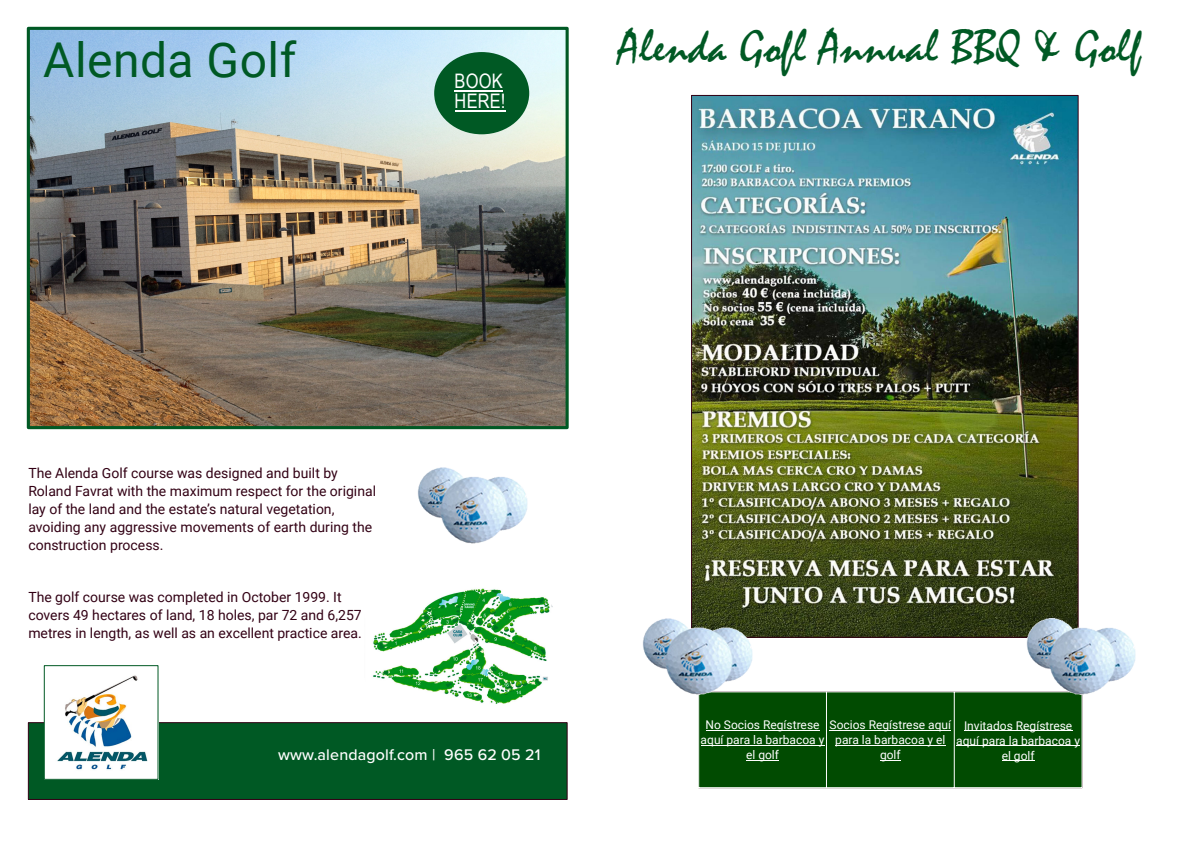
<style>
.page{position:relative;width:1191px;height:842px;background:#fff}
.page>*{position:absolute;margin:0;border:0;box-sizing:border-box;transform-origin:0 0}
.t1{font:48px "Mistral";letter-spacing:.01em;color:#005924}
.t2{font:48px "Roboto";letter-spacing:.01em;color:#005924}
.t3{font:20px/20px "Arial Narrow";letter-spacing:.01em;color:#fff}
.t4{font:500 16px "Proxima Nova";letter-spacing:.01em;color:#fff}
.t5{font:14px/18px "Roboto";color:#320014}
.t6{font:12px/15px "Roboto";color:#fff;text-align:center}
</style>
<div class="page">
<img style="left:373px;top:588px;width:180px;height:116px">
<div style="left:28px;top:722px;width:539px;height:78px;background:#005924;border:1px solid #320014"></div>
<img style="left:31px;top:31px;width:533px;height:394px">
<div style="left:27px;top:27px;width:541px;height:402px;border:3px solid #005924"></div>
<img style="left:418px;top:467px;width:110px;height:77px">
<img style="left:46px;top:675px;width:110px;height:103px">
<div style="left:44px;top:665px;width:114px;height:115px;border:1px solid #005924"></div>
<div style="left:434px;top:52px;width:95px;height:82px;background:#005924;border-radius:50%"></div>
<hr style="left:454px;top:90px;width:48px;height:1px;background:#fff">
<hr style="left:454px;top:110px;width:51px;height:1px;background:#fff">
<img style="left:693px;top:97px;width:383px;height:539px">
<div style="left:698px;top:692px;width:384px;height:96px;background:#014b01"></div>
<hr style="left:705px;top:730px;width:114px;height:1px;background:#fff">
<hr style="left:700px;top:745px;width:124px;height:1px;background:#fff">
<hr style="left:746px;top:760px;width:33px;height:1px;background:#fff">
<hr style="left:829px;top:730px;width:122px;height:1px;background:#fff">
<hr style="left:835px;top:745px;width:110px;height:1px;background:#fff">
<svg style="left:880px;top:760px;width:20px;height:1px"></svg>
<hr style="left:964px;top:730px;width:108px;height:1px;background:#fff">
<hr style="left:956px;top:745px;width:124px;height:1px;background:#fff">
<hr style="left:1001px;top:760px;width:33px;height:1px;background:#fff">
<hr style="left:698px;top:692px;width:1px;height:96px;background:#fff">
<hr style="left:1081px;top:692px;width:1px;height:96px;background:#fff">
<hr style="left:826px;top:692px;width:1px;height:96px;background:#fff">
<hr style="left:954px;top:692px;width:1px;height:96px;background:#fff">
<hr style="left:698px;top:692px;width:384px;height:1px;background:#fff">
<hr style="left:698px;top:787px;width:384px;height:1px;background:#fff">
<img style="left:1026px;top:599px;width:110px;height:111px">
<img style="left:643px;top:599px;width:111px;height:111px">
<h1 class="t2" style="left:43px;top:41px;width:255px">Alenda Golf</h1>
<h2 class="t3" style="left:454px;top:73px;width:52px">BOOK<br>HERE!</h2>
<h1 class="t1" style="left:618px;top:30px;width:525px">Alenda Gofl Annual BBQ &amp; Golf</h1>
<p class="t5" style="left:28px;top:466px;width:349px">The Alenda Golf course was designed and built by Roland Favrat with the maximum respect for the original lay of the land and the estate’s natural vegetation, avoiding any aggressive movements of earth during the construction process.</p>
<p class="t5" style="left:28px;top:590px;width:335px">The golf course was completed in October 1999. It covers 49 hectares of land, 18 holes, par 72 and 6,257 metres in length, as well as an excellent practice area.</p>
<p class="t4" style="left:278px;top:747px;width:264px">www.alendagolf.com | 965 62 05 21</p>
<p class="t6" style="left:700px;top:719px;width:125px">No Socios Regístrese aquí para la barbacoa y el golf</p>
<p class="t6" style="left:829px;top:719px;width:123px">Socios Regístrese aquí para la barbacoa y el golf</p>
<p class="t6" style="left:956px;top:719px;width:125px">Invitados Regístrese aquí para la barbacoa y el golf</p>
</div>
